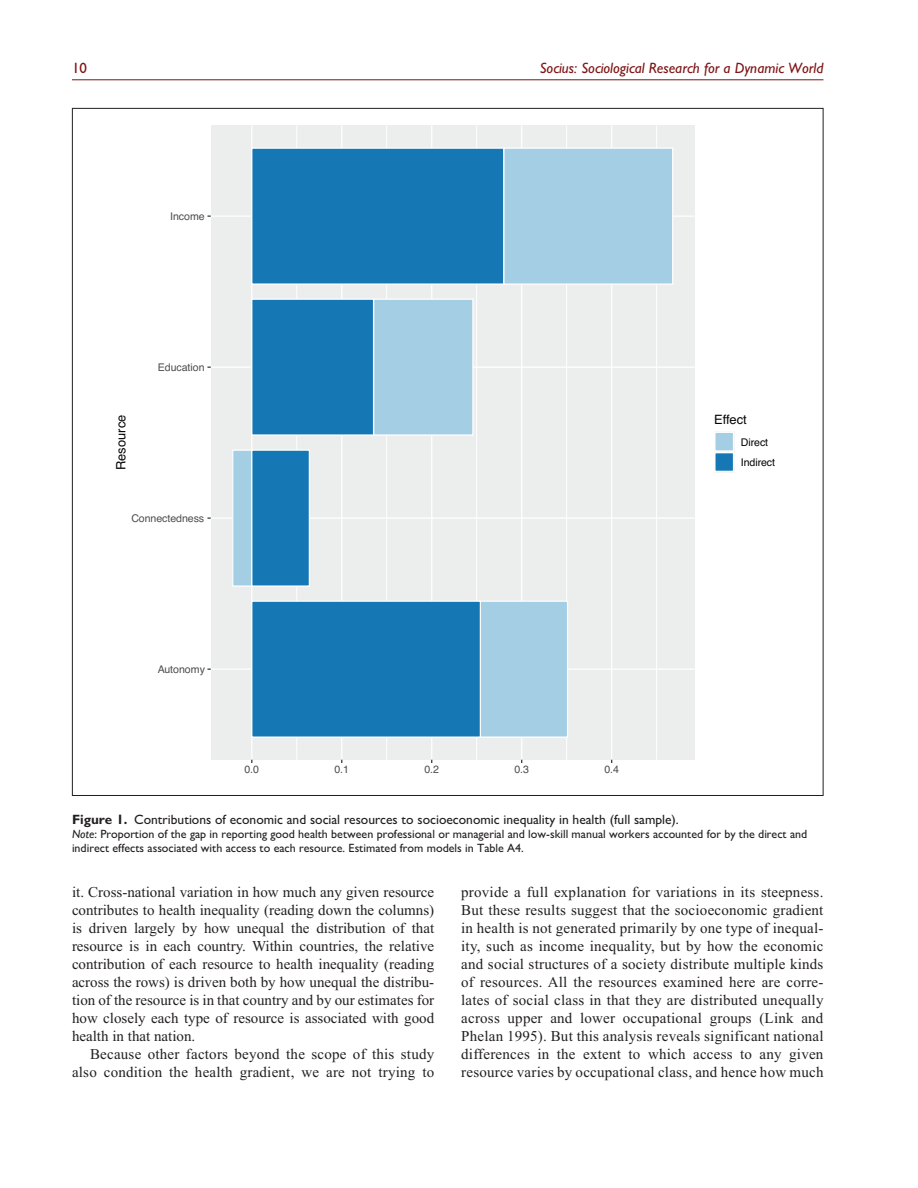
<style>
.page{position:relative;width:918px;height:1188px;background:#fff}
.page>*{position:absolute;margin:0;border:0;box-sizing:border-box;transform-origin:0 0}
.t1{font:15px/18px "Times New Roman";letter-spacing:.015em;color:#231f20;text-align:justify}
.t2{font:italic 500 15px "Gill Sans MT Pro";color:#7e1315}
.t3{font:500 15px "Gill Sans MT Pro";color:#7e1315}
.t4{font:500 13.5px "Gill Sans MT Pro";color:#231f20}
.t5{font:12.9px "Helvetica";letter-spacing:.005em;color:#040503}
.t6{font:500 12px/14.2px "Gill Sans MT Pro";color:#231f20}
.t7{font:10.65px "Helvetica";letter-spacing:-.005em;color:#4c4d4d}
.t8{font:10.65px/20.2px "Helvetica";letter-spacing:-.005em;color:#040503}
.s1{font-weight:700}
.s2{font-style:italic}
</style>
<div class="page">
<hr style="left:72px;top:80px;width:752px;height:1px;background:#7e1315">
<div style="left:211px;top:126px;width:484px;height:634px;background:#eceded"></div>
<hr style="left:296px;top:126px;width:1px;height:634px;background:#fff">
<hr style="left:386px;top:126px;width:1px;height:634px;background:#fff">
<hr style="left:476px;top:126px;width:1px;height:634px;background:#fff">
<hr style="left:566px;top:126px;width:1px;height:634px;background:#fff">
<hr style="left:656px;top:126px;width:1px;height:634px;background:#fff">
<hr style="left:211px;top:669px;width:484px;height:1px;background:#fff">
<hr style="left:211px;top:517px;width:484px;height:2px;background:#fff">
<hr style="left:211px;top:367px;width:484px;height:1px;background:#fff">
<hr style="left:211px;top:216px;width:484px;height:1px;background:#fff">
<hr style="left:251px;top:126px;width:1px;height:634px;background:#fff">
<hr style="left:341px;top:126px;width:1px;height:634px;background:#fff">
<hr style="left:431px;top:126px;width:1px;height:634px;background:#fff">
<hr style="left:521px;top:126px;width:1px;height:634px;background:#fff">
<hr style="left:611px;top:126px;width:1px;height:634px;background:#fff">
<svg style="left:252px;top:147px;width:422px;height:138px;background:#539dc9"></svg>
<svg style="left:252px;top:298px;width:222px;height:138px;background:#5ba2cc"></svg>
<svg style="left:232px;top:449px;width:79px;height:138px;background:#4795c5"></svg>
<svg style="left:252px;top:600px;width:317px;height:138px;background:#4293c3"></svg>
<svg style="left:714px;top:431px;width:21px;height:42px"></svg>
<p class="t3" style="left:72px;top:59px;width:16px">10</p>
<p class="t2" style="left:540px;top:59px;width:285px">Socius: Sociological Research for a Dynamic World</p>
<p class="t7" style="left:170px;top:208px;width:36px">Income</p>
<p class="t7" style="left:158px;top:359px;width:48px">Education</p>
<p class="t5" style="left:111px;top:470px;width:57px;rotate:-90deg">Resource</p>
<p class="t5" style="left:714px;top:409px;width:34px">Effect</p>
<p class="t8" style="left:741px;top:432px;width:36px">Direct<br>Indirect</p>
<p class="t7" style="left:131px;top:510px;width:74px">Connectedness</p>
<p class="t7" style="left:158px;top:661px;width:49px">Autonomy</p>
<p class="t7" style="left:244px;top:761px;width:16px">0.0</p>
<p class="t7" style="left:334px;top:761px;width:16px">0.1</p>
<p class="t7" style="left:424px;top:761px;width:16px">0.2</p>
<p class="t7" style="left:514px;top:761px;width:16px">0.3</p>
<p class="t7" style="left:604px;top:761px;width:16px">0.4</p>
<p class="t4" style="left:72px;top:811px;width:608px"><span class="s1">Figure 1.</span> Contributions of economic and social resources to socioeconomic inequality in health (full sample).</p>
<p class="t6" style="left:72px;top:827px;width:737px"><span class="s2">Note</span>: Proportion of the gap in reporting good health between professional or managerial and low-skill manual workers accounted for by the direct and indirect effects associated with access to each resource. Estimated from models in Table A4.</p>
<p class="t1" style="left:72px;top:882px;width:364px">it. Cross-national variation in how much any given resource contributes to health inequality (reading down the columns) is driven largely by how unequal the distribution of that resource is in each country. Within countries, the relative contribution of each resource to health inequality (reading across the rows) is driven both by how unequal the distribu&shy;tion of the resource is in that country and by our estimates for how closely each type of resource is associated with good health in that nation.</p>
<p class="t1" style="left:72px;top:1044px;width:364px;text-align:right">Because other factors beyond the scope of this study also condition the health gradient, we are not trying to</p>
<p class="t1" style="left:461px;top:882px;width:364px">provide a full explanation for variations in its steepness.<br>But these results suggest that the socioeconomic gradient in health is not generated primarily by one type of inequal&shy;ity, such as income inequality, but by how the economic and social structures of a society distribute multiple kinds of resources. All the resources examined here are corre&shy;lates of social class in that they are distributed unequally across upper and lower occupational groups (Link and Phelan 1995). But this analysis reveals significant national differences in the extent to which access to any given resource varies by occupational class, and hence how much</p>
</div>
